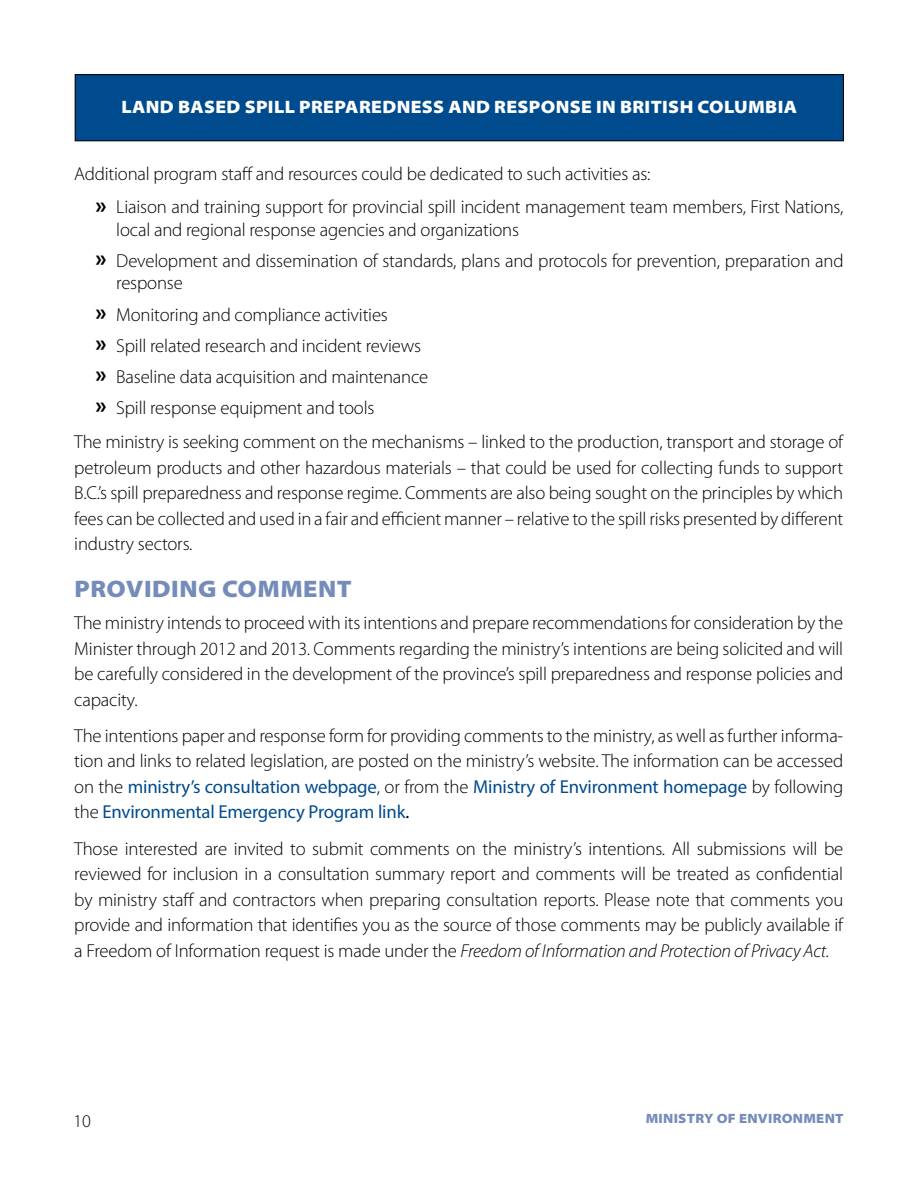
<style>
.page{position:relative;width:918px;height:1188px;background:#fff}
.page>*{position:absolute;margin:0;border:0;box-sizing:border-box;transform-origin:0 0}
.t1{font:900 semi-expanded 24px "Myriad Pro";letter-spacing:.02em;color:#758cbb}
.text{font:300 18.75px/25.5px "Myriad Pro";letter-spacing:-.01em;color:#000;text-align:justify}
.bullets{font:300 18.75px/22.5px "Myriad Pro";letter-spacing:-.01em;color:#000}
.t2{font:900 semi-expanded 18px "Myriad Pro";letter-spacing:.02em;color:#fff}
.t3{font:300 18px "Myriad Pro";color:#000}
.t4{font:900 semi-expanded 13.5px "Myriad Pro";letter-spacing:.02em;color:#758cbb}
.s1{font-weight:700;font-size:24px}
.s2{font-weight:400;color:#004b8d}
.s3{font-weight:400}
.s4{font-style:italic}
</style>
<div class="page">
<div style="left:75px;top:75px;width:768px;height:66px;background:#004b8d"></div>
<div style="left:75px;top:74px;width:769px;height:67px;border:1px solid #000"></div>
<p class="t2" style="left:121px;top:97px;width:677px">LAND BASED SPILL PREPAREDNESS AND RESPONSE IN BRITISH COLUMBIA</p>
<p class="text" style="left:74px;top:161px;width:578px">Additional program staff and resources could be dedicated to such activities as:</p>
<p class="bullets" style="left:116px;top:196px;width:729px;text-indent:-21px"><span class="s1">»</span> Liaison and training support for provincial spill incident management team members, First Nations, local and regional response agencies and organizations</p>
<p class="bullets" style="left:116px;top:250px;width:729px;text-indent:-21px"><span class="s1">»</span> Development and dissemination of standards, plans and protocols for prevention, preparation and response</p>
<p class="bullets" style="left:96px;top:303px;width:294px"><span class="s1">»</span> Monitoring and compliance activities</p>
<p class="bullets" style="left:96px;top:334px;width:327px"><span class="s1">»</span> Spill related research and incident reviews</p>
<p class="bullets" style="left:96px;top:366px;width:334px"><span class="s1">»</span> Baseline data acquisition and maintenance</p>
<p class="bullets" style="left:96px;top:397px;width:280px"><span class="s1">»</span> Spill response equipment and tools</p>
<p class="text" style="left:74px;top:429px;width:771px">The ministry is seeking comment on the mechanisms – linked to the production, transport and storage of petroleum products and other hazardous materials – that could be used for collecting funds to support B.C.’s spill preparedness and response regime. Comments are also being sought on the principles by which fees can be collected and used in a fair and efficient manner – relative to the spill risks presented by different industry sectors.</p>
<p class="t1" style="left:75px;top:575px;width:279px">PROVIDING COMMENT</p>
<p class="text" style="left:74px;top:610px;width:771px">The ministry intends to proceed with its intentions and prepare recommendations for consideration by the Minister through 2012 and 2013. Comments regarding the ministry’s intentions are being solicited and will be carefully considered in the development of the province’s spill preparedness and response policies and capacity.</p>
<p class="text" style="left:74px;top:723px;width:770px">The intentions paper and response form for providing comments to the ministry, as well as further informa&shy;tion and links to related legislation, are posted on the ministry’s website. The information can be accessed on the <span class="s2">ministry’s consultation webpage</span>, or from the <span class="s2">Ministry of Environment homepage</span> by following the <span class="s2">Environmental Emergency Program link</span><span class="s3">.</span></p>
<p class="text" style="left:74px;top:836px;width:771px">Those interested are invited to submit comments on the ministry’s intentions. All submissions will be reviewed for inclusion in a consultation summary report and comments will be treated as confidential by ministry staff and contractors when preparing consultation reports. Please note that comments you provide and information that identifies you as the source of those comments may be publicly available if a Freedom of Information request is made under the <span class="s4">Freedom of Information and Protection of Privacy Act.</span></p>
<p class="t3" style="left:73px;top:1111px;width:19px">10</p>
<p class="t4" style="left:646px;top:1111px;width:199px">MINISTRY OF ENVIRONMENT</p>
</div>
